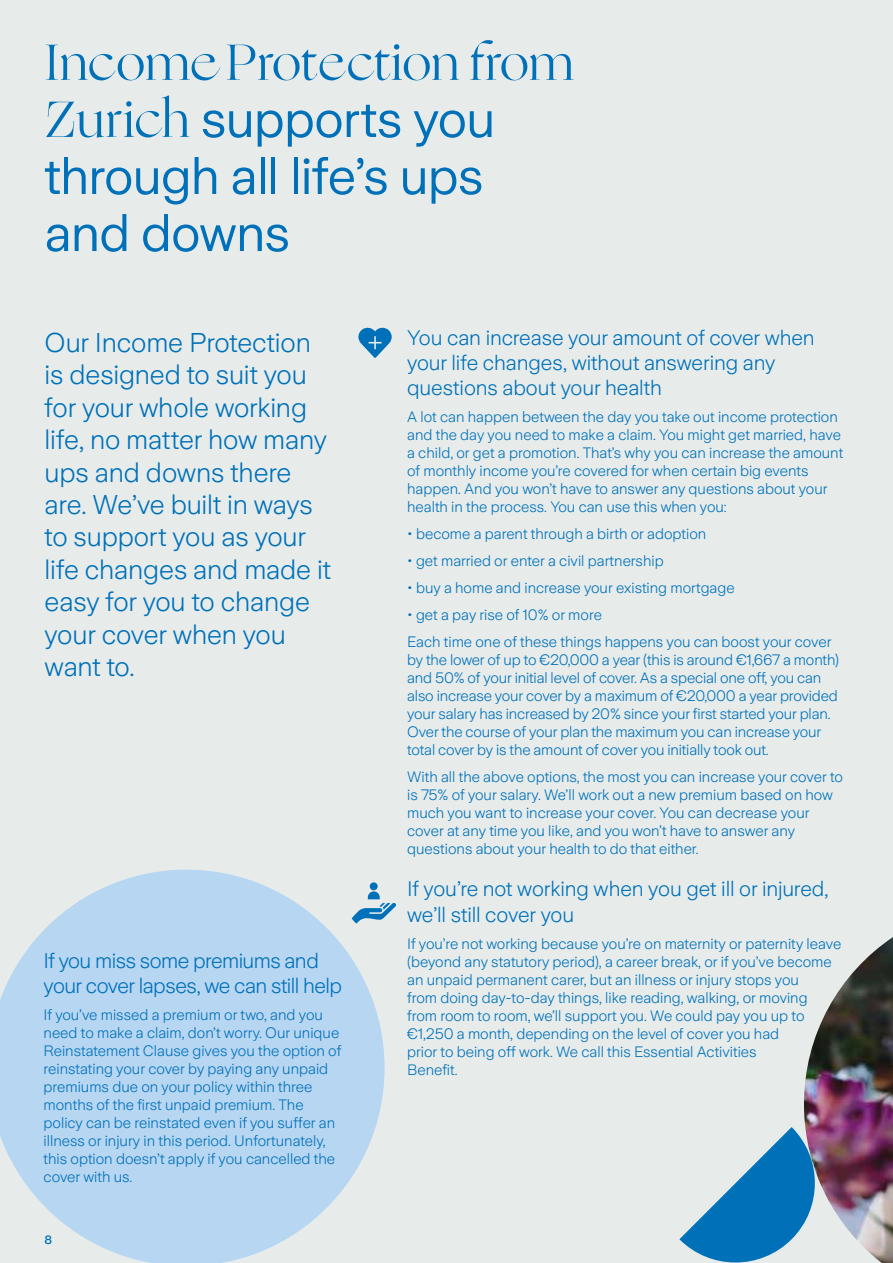
<style>
.page{position:relative;width:893px;height:1263px;background:#e7eceb}
.page>*{position:absolute;margin:0;border:0;box-sizing:border-box;transform-origin:0 0}
.t1{font:51px/57px "Zurich Sans";letter-spacing:-.015em;color:#0071b9}
.t2{font:51px "Ogg";letter-spacing:-.01em;color:#0071b9}
.t3{font:300 27px/32.4px "Zurich Sans";letter-spacing:-.005em;color:#0071b9}
.t4{font:300 21px/25.2px "Zurich Sans";letter-spacing:-.01em;color:#0071b9}
.t5{font:300 15px/18px "Zurich Sans";color:#0071b9}
.t6{font:500 12px "Zurich Sans";color:#0071b9}
.s1{font-family:"Ogg"}
</style>
<div class="page">
<svg style="left:0;top:870px;width:385px;height:393px;fill:#b7d6f2"></svg>
<svg style="left:352px;top:891px;width:44px;height:33px"></svg>
<div style="left:370px;top:882px;width:8px;height:8px;background:#0071b9;border-radius:50%"></div>
<svg style="left:679px;top:1127px;width:125px;height:136px"></svg>
<img style="left:804px;top:937px;width:89px;height:326px">
<svg style="left:358px;top:327px;width:34px;height:31px"></svg>
<h1 class="t2" style="left:45px;top:29px;width:531px">Income Protection from</h1>
<h1 class="t1" style="left:45px;top:92px;width:452px"><span class="s1">Zurich</span> supports you through all life’s ups and downs</h1>
<h2 class="t3" style="left:45px;top:327px;width:288px">Our Income Protection is designed to suit you for your whole working life, no matter how many ups and downs there are. We’ve built in ways to support you as your life changes and made it easy for you to change your cover when you want to.</h2>
<h3 class="t4" style="left:44px;top:948px;width:300px">If you miss some premiums and your cover lapses, we can still help</h3>
<p class="t5" style="left:44px;top:1006px;width:299px">If you’ve missed a premium or two, and you need to make a claim, don’t worry. Our unique Reinstatement Clause gives you the option of reinstating your cover by paying any unpaid premiums due on your policy within three months of the first unpaid premium. The policy can be reinstated even if you suffer an illness or injury in this period. Unfortunately, this option doesn’t apply if you cancelled the cover with us.</p>
<p class="t6" style="left:45px;top:1233px;width:9px">8</p>
<h3 class="t4" style="left:407px;top:325px;width:409px">You can increase your amount of cover when your life changes, without answering any questions about your health</h3>
<p class="t5" style="left:407px;top:408px;width:438px">A lot can happen between the day you take out income protection and the day you need to make a claim. You might get married, have a child, or get a promotion. That’s why you can increase the amount of monthly income you’re covered for when certain big events happen. And you won’t have to answer any questions about your health in the process. You can use this when you:</p>
<p class="t5" style="left:407px;top:525px;width:301px">• become a parent through a birth or adoption</p>
<p class="t5" style="left:407px;top:552px;width:258px">• get married or enter a civil partnership</p>
<p class="t5" style="left:407px;top:579px;width:329px">• buy a home and increase your existing mortgage</p>
<p class="t5" style="left:407px;top:602px;width:426px;line-height:27px">• get a pay rise of 10% or more<br>Each time one of these things happens you can boost your cover</p>
<p class="t5" style="left:407px;top:651px;width:434px">by the lower of up to €20,000 a year (this is around €1,667 a month) and 50% of your initial level of cover. As a special one off, you can also increase your cover by a maximum of €20,000 a year provided your salary has increased by 20% since your first started your plan.<br>Over the course of your plan the maximum you can increase your total cover by is the amount of cover you initially took out.</p>
<p class="t5" style="left:407px;top:768px;width:437px">With all the above options, the most you can increase your cover to is 75% of your salary. We’ll work out a new premium based on how much you want to increase your cover. You can decrease your cover at any time you like, and you won’t have to answer any questions about your health to do that either.</p>
<h3 class="t4" style="left:407px;top:877px;width:423px">If you’re not working when you get ill or injured, we’ll still cover you</h3>
<p class="t5" style="left:407px;top:934px;width:436px">If you’re not working because you’re on maternity or paternity leave (beyond any statutory period), a career break, or if you’ve become an unpaid permanent carer, but an illness or injury stops you<br>from doing day-to-day things, like reading, walking, or moving<br>from room to room, we’ll support you. We could pay you up to €1,250 a month, depending on the level of cover you had<br>prior to being off work. We call this Essential Activities<br>Benefit.</p>
</div>
